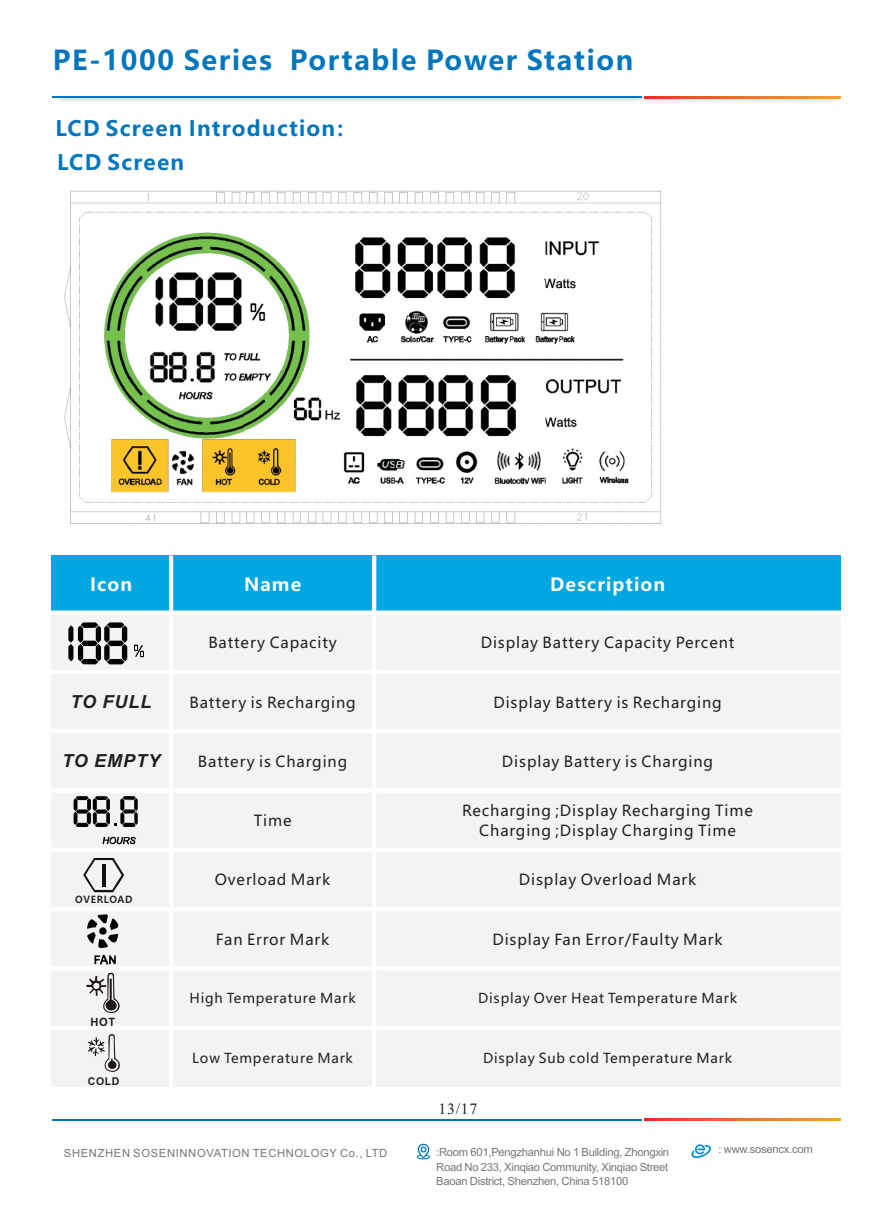
<style>
.page{position:relative;width:893px;height:1212px;background:#fff}
.page>*{position:absolute;margin:0;border:0;box-sizing:border-box;transform-origin:0 0}
.t1{font:700 27px "Microsoft Ya Hei";letter-spacing:.06em;color:#0076bf}
.t2{font:700 21px/34.8px "Microsoft Ya Hei";letter-spacing:.06em;color:#0076bf}
.t3{font:700 18px "Microsoft Ya Hei";letter-spacing:.06em;color:#fff}
.t4{font:italic 700 18px "Arial";letter-spacing:.055em;color:#231f20}
.t5{font:15.75px "Times New Roman";color:#231f20}
.t6{font:15px/19.8px "Microsoft Ya Hei";letter-spacing:.06em;color:#231f20;text-align:center}
.t7{font:13.5px "Microsoft Ya Hei";letter-spacing:.06em;color:#231f20}
.t8{font:700 11.4px "Arial";color:#231f20}
.t9{font:11.25px/14.4px "Arial";letter-spacing:-.025em;color:#747879;text-align:justify}
.t10{font:11.25px "Arial";letter-spacing:.055em;color:#747879}
.t11{font:700 10.8px "Arial";color:#231f20}
.t12{font:700 10.2px "Malgun Gothic";letter-spacing:.07em;color:#231f20}
</style>
<div class="page">
<div style="left:51px;top:555px;width:120px;height:58px;background:#00a7e0"></div>
<div style="left:171px;top:555px;width:203px;height:58px;background:#00a7e0"></div>
<div style="left:374px;top:555px;width:467px;height:58px;background:#00a7e0"></div>
<div style="left:51px;top:613px;width:120px;height:59px;background:#f3f3f5"></div>
<div style="left:171px;top:613px;width:203px;height:59px;background:#f3f3f5"></div>
<div style="left:374px;top:613px;width:467px;height:59px;background:#f3f3f5"></div>
<div style="left:51px;top:672px;width:120px;height:59px;background:#f3f3f5"></div>
<div style="left:171px;top:672px;width:203px;height:59px;background:#f3f3f5"></div>
<div style="left:374px;top:672px;width:467px;height:59px;background:#f3f3f5"></div>
<div style="left:51px;top:731px;width:120px;height:59px;background:#f3f3f5"></div>
<div style="left:171px;top:731px;width:203px;height:59px;background:#f3f3f5"></div>
<div style="left:374px;top:731px;width:467px;height:59px;background:#f3f3f5"></div>
<div style="left:51px;top:790px;width:120px;height:60px;background:#f3f3f5"></div>
<div style="left:171px;top:790px;width:203px;height:60px;background:#f3f3f5"></div>
<div style="left:374px;top:790px;width:467px;height:60px;background:#f3f3f5"></div>
<div style="left:51px;top:850px;width:120px;height:59px;background:#f3f3f5"></div>
<div style="left:171px;top:850px;width:203px;height:59px;background:#f3f3f5"></div>
<div style="left:374px;top:850px;width:467px;height:59px;background:#f3f3f5"></div>
<div style="left:51px;top:909px;width:120px;height:59px;background:#f3f3f5"></div>
<div style="left:171px;top:909px;width:203px;height:59px;background:#f3f3f5"></div>
<div style="left:374px;top:909px;width:467px;height:59px;background:#f3f3f5"></div>
<div style="left:51px;top:968px;width:120px;height:60px;background:#f3f3f5"></div>
<div style="left:171px;top:968px;width:203px;height:60px;background:#f3f3f5"></div>
<div style="left:374px;top:968px;width:467px;height:60px;background:#f3f3f5"></div>
<div style="left:51px;top:1028px;width:120px;height:59px;background:#f3f3f5"></div>
<div style="left:171px;top:1028px;width:203px;height:59px;background:#f3f3f5"></div>
<div style="left:374px;top:1028px;width:467px;height:59px;background:#f3f3f5"></div>
<hr style="left:169px;top:555px;width:4px;height:532px;background:#fff">
<hr style="left:372px;top:555px;width:4px;height:532px;background:#fff">
<div style="left:51px;top:1025px;width:790px;height:5px;background:#fff"></div>
<hr style="left:51px;top:966px;width:790px;height:4px;background:#fff">
<hr style="left:51px;top:907px;width:790px;height:4px;background:#fff">
<hr style="left:51px;top:848px;width:790px;height:4px;background:#fff">
<div style="left:51px;top:788px;width:790px;height:5px;background:#fff"></div>
<hr style="left:51px;top:729px;width:790px;height:4px;background:#fff">
<hr style="left:51px;top:670px;width:790px;height:4px;background:#fff">
<div style="left:51px;top:610px;width:790px;height:5px;background:#fff"></div>
<img style="left:58px;top:98px;width:782px;height:4px">
<hr style="left:53px;top:97px;width:589px;height:1px;background:#0076bf">
<svg style="left:644px;top:97px;width:196px;height:1px"></svg>
<img style="left:64px;top:190px;width:598px;height:334px">
<svg style="left:68px;top:622px;width:59px;height:42px"></svg>
<svg style="left:134px;top:644px;width:10px;height:13px"></svg>
<svg style="left:74px;top:796px;width:64px;height:31px"></svg>
<svg style="left:103px;top:836px;width:33px;height:8px"></svg>
<svg style="left:83px;top:858px;width:41px;height:34px"></svg>
<svg style="left:94px;top:955px;width:22px;height:9px"></svg>
<svg style="left:87px;top:914px;width:31px;height:34px"></svg>
<svg style="left:86px;top:973px;width:34px;height:40px"></svg>
<svg style="left:88px;top:1034px;width:32px;height:38px"></svg>
<hr style="left:53px;top:1119px;width:589px;height:1px;background:#0076bf">
<svg style="left:644px;top:1119px;width:196px;height:1px"></svg>
<svg style="left:417px;top:1144px;width:13px;height:15px"></svg>
<div style="left:691px;top:1143px;width:20px;height:16px;background:#fbfbfd"></div>
<svg style="left:691px;top:1144px;width:20px;height:14px"></svg>
<h1 class="t1" style="left:53px;top:48px;width:582px">PE-1000 Series Portable Power Station</h1>
<h2 class="t2" style="left:56px;top:112px;width:302px">LCD Screen Introduction：<br>LCD Screen</h2>
<p class="t3" style="left:90px;top:577px;width:44px">Icon</p>
<p class="t3" style="left:244px;top:577px;width:59px">Name</p>
<p class="t3" style="left:550px;top:577px;width:116px">Description</p>
<p class="t6" style="left:208px;top:634px;width:130px">Battery Capacity</p>
<p class="t6" style="left:481px;top:634px;width:255px">Display Battery Capacity Percent</p>
<p class="t4" style="left:71px;top:695px;width:82px">TO FULL</p>
<p class="t6" style="left:189px;top:693px;width:168px">Battery is Recharging</p>
<p class="t6" style="left:493px;top:693px;width:230px">Display Battery is Recharging</p>
<p class="t4" style="left:62px;top:754px;width:100px">TO EMPTY</p>
<p class="t6" style="left:198px;top:753px;width:151px">Battery is Charging</p>
<p class="t6" style="left:502px;top:753px;width:213px">Display Battery is Charging</p>
<p class="t12" style="left:75px;top:894px;width:59px">OVERLOAD</p>
<p class="t8" style="left:90px;top:1017px;width:26px">HOT</p>
<p class="t11" style="left:88px;top:1077px;width:33px">COLD</p>
<p class="t6" style="left:254px;top:812px;width:39px">Time</p>
<p class="t6" style="left:462px;top:802px;width:292px">Recharging ;Display Recharging Time<br>Charging ;Display Charging Time</p>
<p class="t6" style="left:215px;top:871px;width:117px">Overload Mark</p>
<p class="t6" style="left:519px;top:871px;width:179px">Display Overload Mark</p>
<p class="t6" style="left:216px;top:931px;width:115px">Fan Error Mark</p>
<p class="t6" style="left:492px;top:931px;width:232px">Display Fan Error/Faulty Mark</p>
<p class="t7" style="left:189px;top:992px;width:168px">High Temperature Mark</p>
<p class="t7" style="left:478px;top:992px;width:260px">Display Over Heat Temperature Mark</p>
<p class="t7" style="left:192px;top:1052px;width:162px">Low Temperature Mark</p>
<p class="t7" style="left:483px;top:1052px;width:250px">Display Sub cold Temperature Mark</p>
<p class="t5" style="left:438px;top:1103px;width:41px">13/17</p>
<p class="t10" style="left:64px;top:1149px;width:325px">SHENZHEN SOSENINNOVATION TECHNOLOGY Co., LTD</p>
<p class="t9" style="left:436px;top:1146px;width:235px">:Room 601,Pengzhanhui No 1 Building, Zhongxin Road No 233, Xinqiao Community, Xinqiao Street Baoan District, Shenzhen, China 518100</p>
<p class="t9" style="left:718px;top:1143px;width:96px">: www.sosencx.com</p>
</div>
